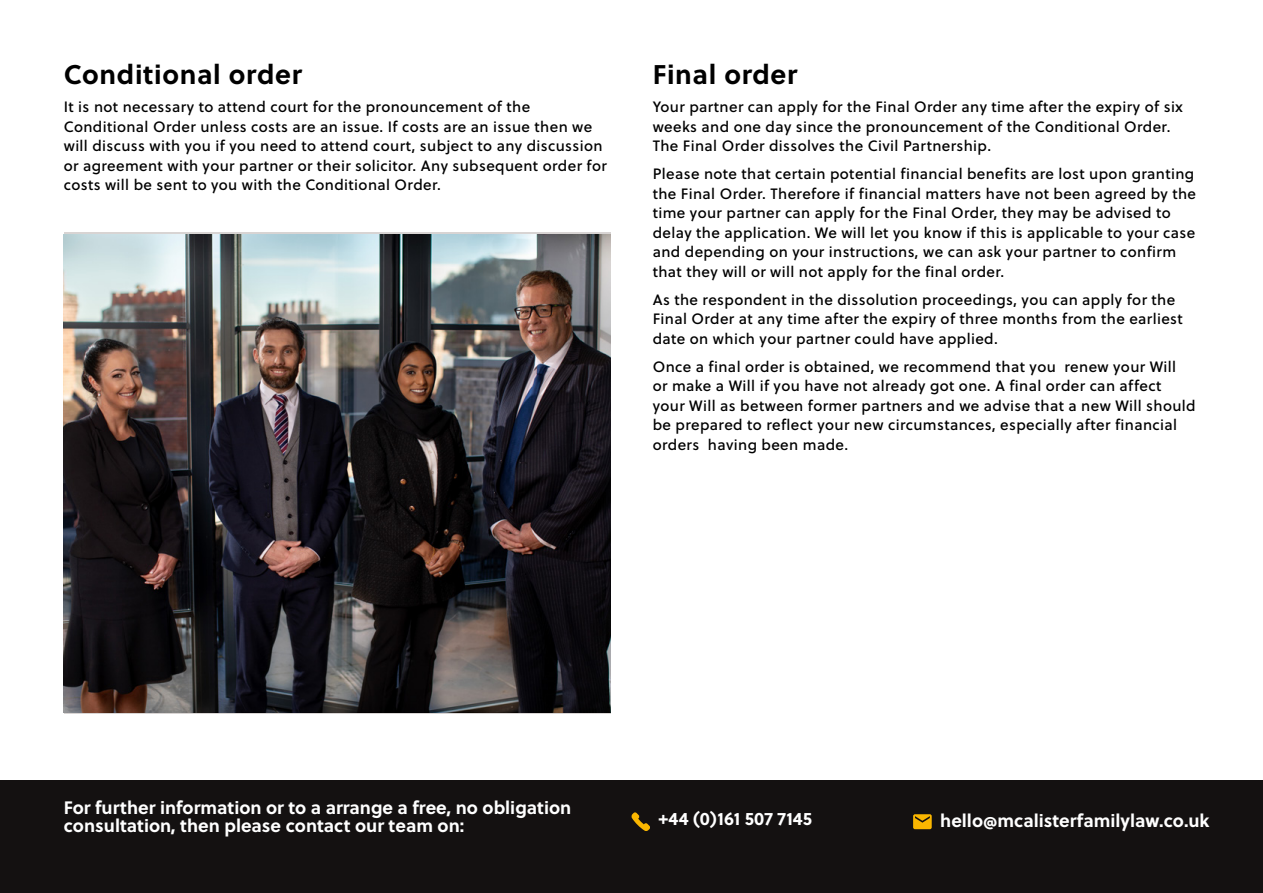
<style>
.page{position:relative;width:1263px;height:893px;background:#fff}
.page>*{position:absolute;margin:0;border:0;box-sizing:border-box;transform-origin:0 0}
.t1{font:700 27px "Soleil";letter-spacing:.025em;color:#000}
.t2{font:700 18px/18px "Soleil";color:#fff}
.t3{font:15px/19.5px "Soleil Bk";letter-spacing:.025em;color:#000}
</style>
<div class="page">
<div style="left:0;top:781px;width:631px;height:112px;background:#141111"></div>
<div style="left:631px;top:781px;width:632px;height:112px;background:#141111"></div>
<svg style="left:913px;top:814px;width:19px;height:15px"></svg>
<svg style="left:631px;top:812px;width:19px;height:19px"></svg>
<img style="left:64px;top:234px;width:546px;height:479px">
<h1 class="t1" style="left:64px;top:54px;width:239px">Conditional order</h1>
<p class="t3" style="left:64px;top:96px;width:545px">It is not necessary to attend court for the pronouncement of the Conditional Order unless costs are an issue. If costs are an issue then we will discuss with you if you need to attend court, subject to any discussion or agreement with your partner or their solicitor. Any subsequent order for costs will be sent to you with the Conditional Order.</p>
<h1 class="t1" style="left:653px;top:54px;width:146px">Final order</h1>
<p class="t3" style="left:653px;top:96px;width:532px">Your partner can apply for the Final Order any time after the expiry of six weeks and one day since the pronouncement of the Conditional Order.<br>The Final Order dissolves the Civil Partnership.</p>
<p class="t3" style="left:653px;top:163px;width:545px">Please note that certain potential financial benefits are lost upon granting the Final Order. Therefore if financial matters have not been agreed by the time your partner can apply for the Final Order, they may be advised to delay the application. We will let you know if this is applicable to your case and depending on your instructions, we can ask your partner to confirm that they will or will not apply for the final order.</p>
<p class="t3" style="left:653px;top:289px;width:531px">As the respondent in the dissolution proceedings, you can apply for the<br>Final Order at any time after the expiry of three months from the earliest date on which your partner could have applied.</p>
<p class="t3" style="left:653px;top:356px;width:544px">Once a final order is obtained, we recommend that you renew your Will<br>or make a Will if you have not already got one. A final order can affect your Will as between former partners and we advise that a new Will should be prepared to reflect your new circumstances, especially after financial orders having been made.</p>
<p class="t2" style="left:64px;top:798px;width:509px">For further information or to a arrange a free, no obligation consultation, then please contact our team on:</p>
<p class="t2" style="left:659px;top:809px;width:155px">+44 (0)161 507 7145</p>
<p class="t2" style="left:940px;top:811px;width:271px">hello@mcalisterfamilylaw.co.uk</p>
</div>
